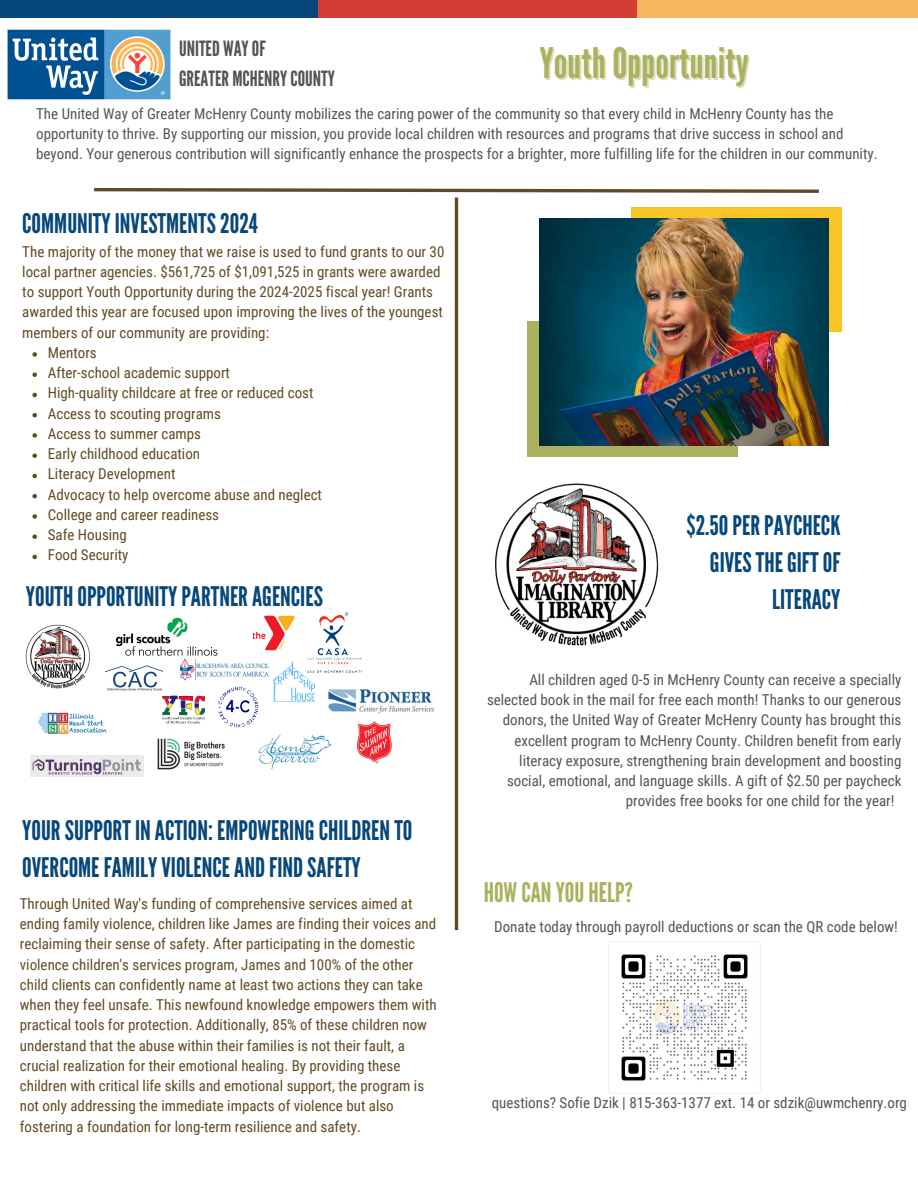
<style>
.page{position:relative;width:918px;height:1188px;background:#fff}
.page>*{position:absolute;margin:0;border:0;box-sizing:border-box;transform-origin:0 0}
.t1{font:42px "League Gothic";color:#aab15f}
.t2{font:27px/37.2px "League Gothic";color:#07477a}
.t3{font:27px "League Gothic";color:#aab15f}
.t4{font:21px/29.2px "League Gothic";color:#545454}
.t5{font:15px/20.2px "Roboto Condensed";color:#614b22}
.t6{font:15px/20.2px "Roboto Condensed";color:#545454}
</style>
<div class="page">
<div style="left:140px;top:0;width:500px;height:18px;background:#d33d35"></div>
<div style="left:638px;top:0;width:280px;height:18px;background:#f7b760"></div>
<div style="left:0;top:0;width:318px;height:18px;background:#07477a"></div>
<div style="left:631px;top:208px;width:210px;height:124px;background:#f8c426"></div>
<div style="left:527px;top:321px;width:211px;height:135px;background:#aab15f"></div>
<img style="left:539px;top:219px;width:290px;height:226px">
<svg style="left:94px;top:188px;width:725px;height:5px"></svg>
<hr style="left:455px;top:197px;width:3px;height:733px;background:#614b22">
<img style="left:495px;top:483px;width:164px;height:163px">
<img style="left:25px;top:624px;width:65px;height:65px">
<img style="left:180px;top:658px;width:89px;height:23px">
<img style="left:115px;top:618px;width:103px;height:38px">
<img style="left:38px;top:712px;width:69px;height:22px">
<img style="left:307px;top:613px;width:54px;height:59px">
<img style="left:105px;top:665px;width:58px;height:26px">
<img style="left:253px;top:615px;width:42px;height:35px">
<img style="left:219px;top:686px;width:39px;height:43px">
<img style="left:163px;top:695px;width:41px;height:29px">
<img style="left:273px;top:658px;width:42px;height:45px">
<img style="left:31px;top:755px;width:112px;height:22px">
<img style="left:259px;top:735px;width:73px;height:34px">
<img style="left:329px;top:690px;width:105px;height:23px">
<img style="left:157px;top:738px;width:68px;height:32px">
<img style="left:357px;top:721px;width:35px;height:43px">
<img style="left:609px;top:941px;width:151px;height:152px">
<img style="left:7px;top:29px;width:164px;height:71px">
<svg style="left:32px;top:352px;width:5px;height:5px"></svg>
<svg style="left:32px;top:372px;width:5px;height:5px"></svg>
<svg style="left:32px;top:393px;width:5px;height:4px"></svg>
<svg style="left:32px;top:413px;width:5px;height:4px"></svg>
<svg style="left:32px;top:433px;width:5px;height:5px"></svg>
<svg style="left:32px;top:453px;width:5px;height:5px"></svg>
<svg style="left:32px;top:474px;width:5px;height:4px"></svg>
<svg style="left:32px;top:494px;width:5px;height:4px"></svg>
<svg style="left:32px;top:514px;width:5px;height:5px"></svg>
<svg style="left:32px;top:534px;width:5px;height:5px"></svg>
<svg style="left:32px;top:555px;width:5px;height:4px"></svg>
<p class="t4" style="left:179px;top:35px;width:157px">UNITED WAYOF<br>GREATER MCHENRYCOUNTY</p>
<p class="t1" style="left:539px;top:38px;width:211px">YouthOpportunity</p>
<p class="t6" style="left:36px;top:104px;width:843px">The United Way of Greater McHenry County mobilizes the caring power of the community so that every child in McHenry County has the opportunity to thrive. By supporting our mission, you provide local children with resources and programs that drive success in school and beyond. Your generous contribution will significantly enhance the prospects for a brighter, more fulfilling life for the children in our community.</p>
<p class="t2" style="left:22px;top:205px;width:237px">COMMUNITYINVESTMENTS2024</p>
<p class="t5" style="left:22px;top:241px;width:424px">The majority of the money that we raise is used to fund grants to our 30 local partner agencies. $561,725 of $1,091,525 in grants were awarded to support Youth Opportunity during the 2024-2025 fiscal year! Grants awarded this year are focused upon improving the lives of the youngest members of our community are providing:</p>
<p class="t5" style="left:48px;top:343px;width:50px">Mentors</p>
<p class="t5" style="left:48px;top:363px;width:184px">After-school academic support</p>
<p class="t5" style="left:48px;top:383px;width:267px">High-quality childcare at free or reduced cost</p>
<p class="t5" style="left:48px;top:403px;width:175px">Access to scouting programs</p>
<p class="t5" style="left:48px;top:424px;width:155px">Access to summer camps</p>
<h2 class="t5" style="left:48px;top:444px;width:154px">Early childhood education</h2>
<p class="t5" style="left:48px;top:464px;width:129px">Literacy Development</p>
<p class="t5" style="left:48px;top:484px;width:276px">Advocacy to help overcome abuse and neglect</p>
<p class="t5" style="left:48px;top:505px;width:173px">College and career readiness</p>
<h2 class="t5" style="left:48px;top:525px;width:81px">Safe Housing</h2>
<p class="t5" style="left:48px;top:545px;width:82px">Food Security</p>
<p class="t2" style="left:26px;top:578px;width:299px">YOUTHOPPORTUNITYPARTNERAGENCIES</p>
<p class="t2" style="left:22px;top:812px;width:392px">YOURSUPPORTINACTION: EMPOWERINGCHILDRENTO<br>OVERCOME FAMILYVIOLENCEANDFINDSAFETY</p>
<p class="t5" style="left:20px;top:894px;width:418px">Through United Way's funding of comprehensive services aimed at ending family violence, children like James are finding their voices and reclaiming their sense of safety. After participating in the domestic violence children's services program, James and 100% of the other child clients can confidently name at least two actions they can take when they feel unsafe. This newfound knowledge empowers them with practical tools for protection. Additionally, 85% of these children now understand that the abuse within their families is not their fault, a crucial realization for their emotional healing. By providing these children with critical life skills and emotional support, the program is not only addressing the immediate impacts of violence but also fostering a foundation for long-term resilience and safety.</p>
<p class="t2" style="left:687px;top:507px;width:155px;text-align:right">$2.50PERPAYCHECK<br>GIVESTHEGIFTOF<br>LITERACY</p>
<p class="t6" style="left:529px;top:670px;width:374px">All children aged 0-5 in McHenry County can receive a specially</p>
<p class="t6" style="left:487px;top:690px;width:416px">selected book in the mail for free each month! Thanks to our generous</p>
<p class="t6" style="left:503px;top:710px;width:400px">donors, the United Way of Greater McHenry County has brought this</p>
<p class="t6" style="left:514px;top:730px;width:388px">excellent program to McHenry County. Children benefit from early</p>
<p class="t6" style="left:519px;top:751px;width:384px">literacy exposure, strengthening brain development and boosting</p>
<p class="t6" style="left:507px;top:771px;width:396px">social, emotional, and language skills. A gift of $2.50 per paycheck</p>
<p class="t6" style="left:626px;top:791px;width:270px">provides free books for one child for the year!</p>
<h2 class="t3" style="left:484px;top:876px;width:151px">HOW CANYOUHELP?</h2>
<p class="t6" style="left:494px;top:917px;width:405px">Donate today through payroll deductions or scan the QR code below!</p>
<p class="t6" style="left:492px;top:1093px;width:417px">questions? Sofie Dzik | 815-363-1377 ext. 14 or sdzik@uwmchenry.org</p>
</div>
